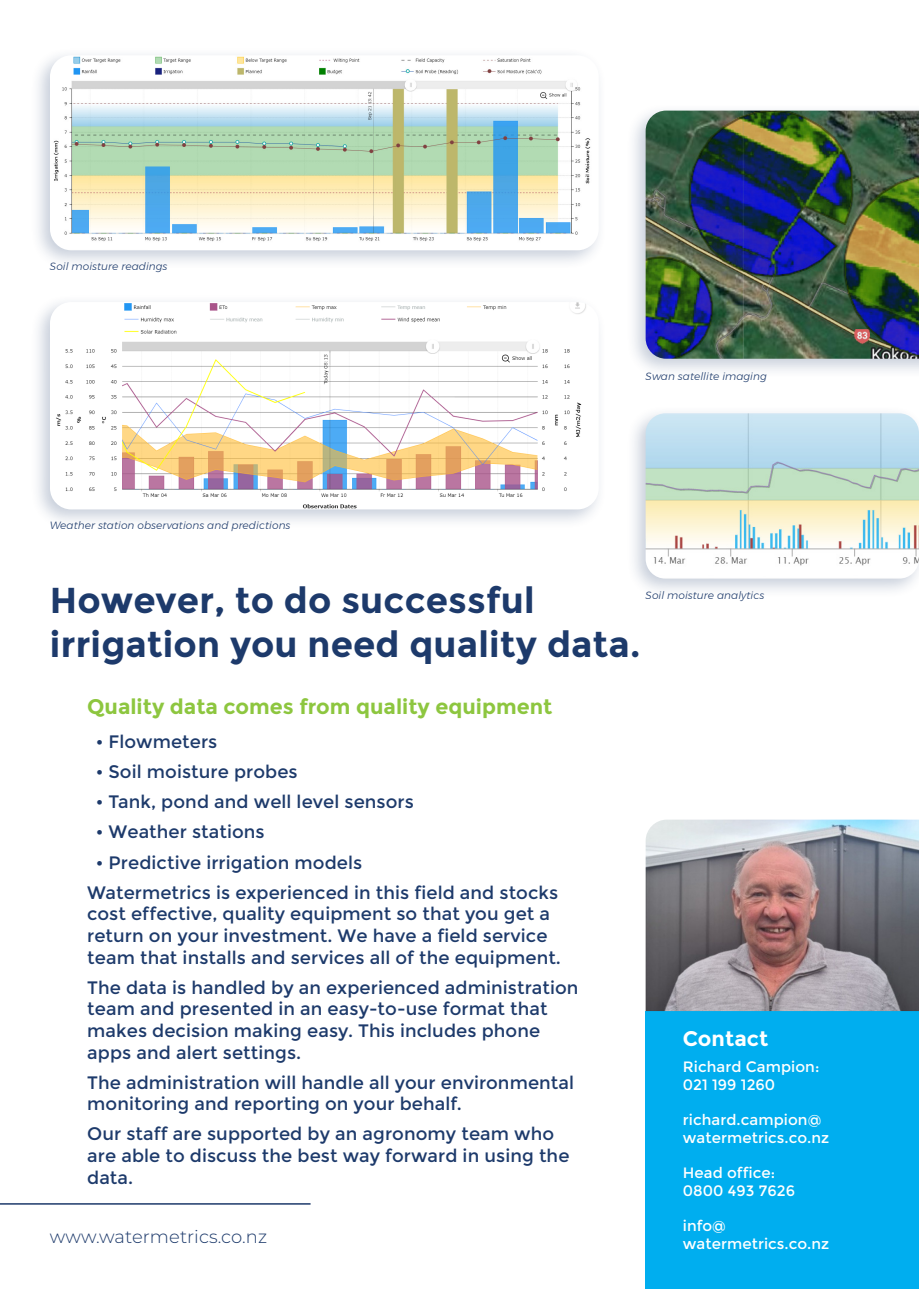
<style>
.page{position:relative;width:919px;height:1289px;background:#fff}
.page>*{position:absolute;margin:0;border:0;box-sizing:border-box;transform-origin:0 0}
.H2_-_blue{font:700 36px/43.2px "Montserrat";letter-spacing:.005em;color:#1d3a6b}
.t1{font:700 21px "Montserrat";color:#8dc63f}
.Intro{font:700 21px "Montserrat";letter-spacing:.005em;color:#fff}
.Body_-_blue{font:18px/21.6px "Montserrat";letter-spacing:.005em;color:#1d3a6b}
.List_-_blue{font:18px "Montserrat";letter-spacing:.005em;color:#1d3a6b}
.t2{font:300 18px "Montserrat";letter-spacing:.005em;color:#1d3a6b}
.Body_small{font:15px/18px "Montserrat";letter-spacing:.005em;color:#fff}
.Caption_-_blue{font:italic 300 10.5px "Montserrat";letter-spacing:.005em;color:#1d3a6b}
</style>
<div class="page">
<hr style="left:0;top:1203px;width:310px;height:1px;background:#1d3a6b">
<div style="left:625px;top:103px;width:293px;height:276px;background:#1d3a6b;opacity:.25"></div>
<img style="left:645px;top:111px;width:273px;height:248px">
<div style="left:625px;top:405px;width:293px;height:194px;background:#1d3a6b;opacity:.25"></div>
<img style="left:645px;top:413px;width:273px;height:165px">
<div style="left:30px;top:47px;width:576px;height:224px;background:#1d3a6b;opacity:.25"></div>
<img style="left:50px;top:55px;width:548px;height:195px">
<div style="left:30px;top:294px;width:576px;height:236px;background:#1d3a6b;opacity:.25"></div>
<img style="left:50px;top:302px;width:548px;height:207px">
<div style="left:645px;top:1011px;width:273px;height:277px;background:#00aeef"></div>
<img style="left:645px;top:819px;width:273px;height:192px">
<p class="Caption_-_blue" style="left:50px;top:258px;width:119px">Soil moisture readings</p>
<p class="Caption_-_blue" style="left:50px;top:517px;width:242px">Weather station observations and predictions</p>
<p class="Caption_-_blue" style="left:645px;top:368px;width:123px">Swan satellite imaging</p>
<p class="H2_-_blue" style="left:50px;top:579px;width:592px">However, to do successful irrigation you need quality data.</p>
<h4 class="t1" style="left:87px;top:693px;width:466px">Quality data comes from quality equipment</h4>
<p class="List_-_blue" style="left:96px;top:731px;width:123px">• Flowmeters</p>
<p class="List_-_blue" style="left:96px;top:761px;width:203px">• Soil moisture probes</p>
<p class="List_-_blue" style="left:96px;top:791px;width:320px">• Tank, pond and well level sensors</p>
<p class="List_-_blue" style="left:96px;top:821px;width:170px">• Weather stations</p>
<p class="List_-_blue" style="left:96px;top:851px;width:268px">• Predictive irrigation models</p>
<p class="Body_-_blue" style="left:87px;top:881px;width:475px">Watermetrics is experienced in this field and stocks cost effective, quality equipment so that you get a return on your investment. We have a field service team that installs and services all of the equipment.</p>
<p class="Body_-_blue" style="left:87px;top:976px;width:493px">The data is handled by an experienced administration team and presented in an easy-to-use format that makes decision making easy. This includes phone apps and alert settings.</p>
<p class="Body_-_blue" style="left:87px;top:1071px;width:488px">The administration will handle all your environmental monitoring and reporting on your behalf.</p>
<p class="Body_-_blue" style="left:87px;top:1123px;width:483px">Our staff are supported by an agronomy team who are able to discuss the best way forward in using the data.</p>
<p class="Caption_-_blue" style="left:645px;top:587px;width:120px">Soil moisture analytics</p>
<p class="Intro" style="left:682px;top:1025px;width:87px">Contact</p>
<p class="Body_small" style="left:682px;top:1057px;width:138px">Richard Campion:<br>021 199 1260</p>
<p class="Body_small" style="left:682px;top:1110px;width:148px">richard.campion@ watermetrics.co.nz</p>
<p class="Body_small" style="left:682px;top:1163px;width:114px">Head office:<br>0800 493 7626</p>
<p class="Body_small" style="left:682px;top:1216px;width:148px">info@ watermetrics.co.nz</p>
<p class="t2" style="left:50px;top:1223px;width:218px">www.watermetrics.co.nz</p>
</div>
